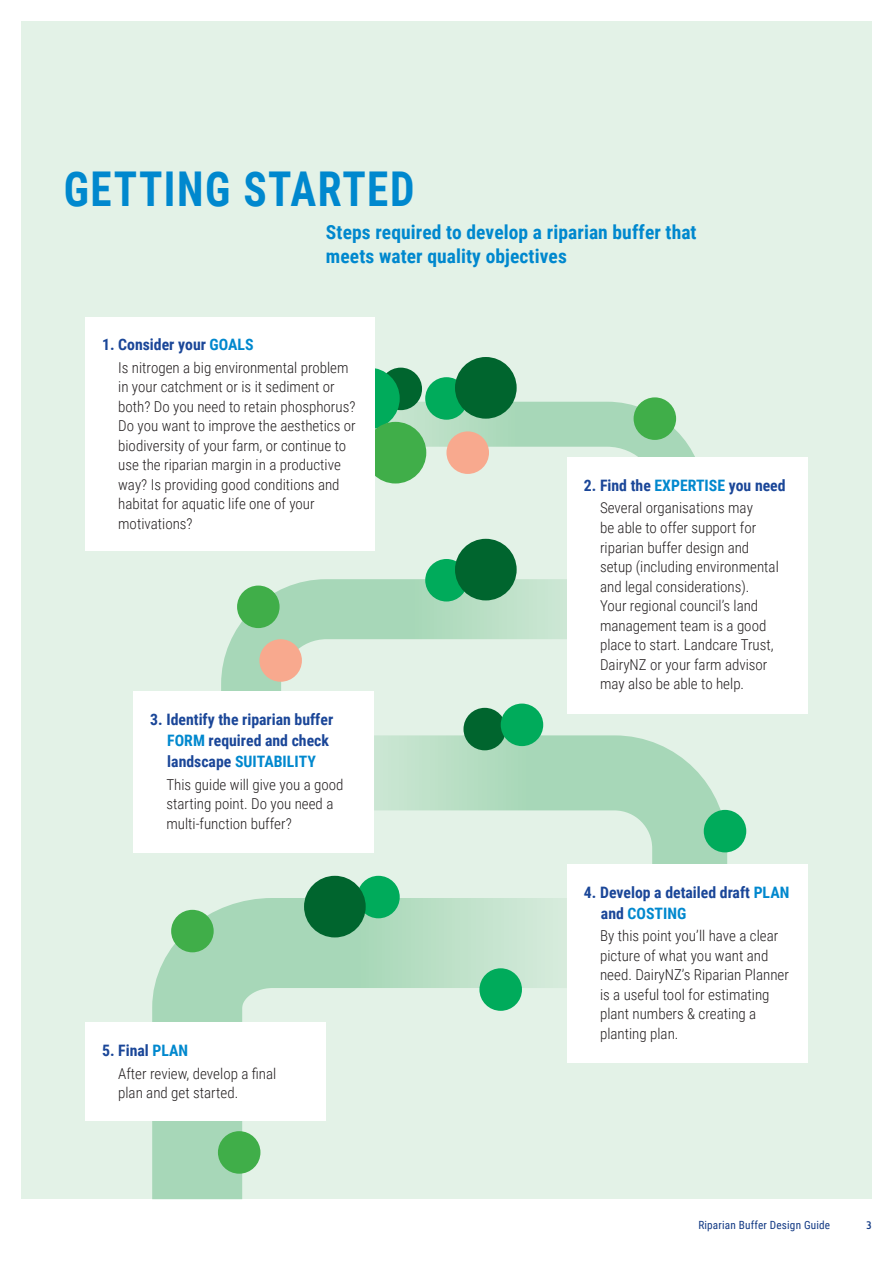
<style>
.page{position:relative;width:893px;height:1263px;background:#fff}
.page>*{position:absolute;margin:0;border:0;box-sizing:border-box;transform-origin:0 0}
.t1{font:700 48px "Roboto Condensed";letter-spacing:.035em;color:#0088ce;scale:.9 1}
.t2{font:700 19.5px/24px "Roboto Condensed";letter-spacing:.005em;color:#0088ce}
.t3{font:700 15.75px/21px "Roboto Condensed";color:#1a4698}
.t4{font:300 15px/19.5px "Roboto Condensed";color:#231f20}
.t5{font:11.25px "Roboto Condensed";letter-spacing:.015em;color:#143b85}
.t6{font:500 11.25px "AF Klampenborg";color:#143b85}
.s1{color:#0088ce}
</style>
<div class="page">
<div style="left:21px;top:21px;width:851px;height:1178px;background:#e3f2e7"></div>
<svg style="left:191px;top:549px;width:376px;height:142px"></svg>
<svg style="left:374px;top:380px;width:321px;height:164px"></svg>
<svg style="left:251px;top:706px;width:496px;height:158px"></svg>
<svg style="left:152px;top:853px;width:505px;height:347px"></svg>
<div style="left:425px;top:377px;width:43px;height:43px;background:#00ab5b;border-radius:50%"></div>
<div style="left:425px;top:559px;width:43px;height:42px;background:#00ab5b;border-radius:50%"></div>
<div style="left:357px;top:876px;width:43px;height:42px;background:#00ab5b;border-radius:50%"></div>
<div style="left:379px;top:368px;width:43px;height:42px;background:#00652e;border-radius:50%"></div>
<div style="left:634px;top:397px;width:42px;height:43px;background:#40ae49;border-radius:50%"></div>
<div style="left:446px;top:431px;width:43px;height:43px;background:#f8a98e;border-radius:50%"></div>
<div style="left:338px;top:368px;width:62px;height:61px;background:#00ab5b;border-radius:50%"></div>
<div style="left:365px;top:422px;width:61px;height:61px;background:#40ae49;border-radius:50%"></div>
<div style="left:455px;top:357px;width:62px;height:62px;background:#00652e;border-radius:50%"></div>
<div style="left:455px;top:539px;width:62px;height:61px;background:#00652e;border-radius:50%"></div>
<div style="left:304px;top:876px;width:62px;height:61px;background:#00652e;border-radius:50%"></div>
<div style="left:463px;top:708px;width:43px;height:42px;background:#00652e;border-radius:50%"></div>
<div style="left:218px;top:1131px;width:42px;height:43px;background:#40ae49;border-radius:50%"></div>
<div style="left:259px;top:639px;width:43px;height:43px;background:#f8a98e;border-radius:50%"></div>
<div style="left:501px;top:703px;width:42px;height:43px;background:#00ab5b;border-radius:50%"></div>
<div style="left:171px;top:910px;width:43px;height:42px;background:#40ae49;border-radius:50%"></div>
<div style="left:237px;top:585px;width:43px;height:43px;background:#40ae49;border-radius:50%"></div>
<div style="left:704px;top:810px;width:42px;height:42px;background:#00ab5b;border-radius:50%"></div>
<div style="left:479px;top:968px;width:43px;height:43px;background:#00ab5b;border-radius:50%"></div>
<div style="left:85px;top:317px;width:289px;height:233px;background:#fff"></div>
<div style="left:567px;top:457px;width:241px;height:257px;background:#fff"></div>
<div style="left:133px;top:691px;width:241px;height:161px;background:#fff"></div>
<div style="left:567px;top:864px;width:241px;height:198px;background:#fff"></div>
<div style="left:85px;top:1022px;width:241px;height:99px;background:#fff"></div>
<h1 class="t1" style="left:64px;top:155px;width:391px">GETTING STARTED</h1>
<h2 class="t2" style="left:326px;top:220px;width:372px">Steps required to develop a riparian buffer that meets water quality objectives</h2>
<p class="t3" style="left:102px;top:333px;width:153px">1. Consider your <span class="s1">GOALS</span></p>
<p class="t4" style="left:118px;top:357px;width:239px">Is nitrogen a big environmental problem in your catchment or is it sediment or both? Do you need to retain phosphorus?<br>Do you want to improve the aesthetics or biodiversity of your farm, or continue to use the riparian margin in a productive way? Is providing good conditions and habitat for aquatic life one of your motivations?</p>
<p class="t3" style="left:167px;top:708px;width:167px;text-indent:-17px">3. Identify the riparian buffer<br><span class="s1">FORM</span> required and check landscape <span class="s1">SUITABILITY</span></p>
<p class="t4" style="left:166px;top:774px;width:179px">This guide will give you a good starting point. Do you need a multi-function buffer?</p>
<p class="t3" style="left:102px;top:1039px;width:88px">5. Final <span class="s1">PLAN</span></p>
<p class="t4" style="left:118px;top:1063px;width:160px">After review, develop a final plan and get started.</p>
<p class="t3" style="left:584px;top:474px;width:203px">2. Find the <span class="s1">EXPERTISE</span> you need</p>
<p class="t4" style="left:600px;top:498px;width:180px">Several organisations may<br>be able to offer support for riparian buffer design and setup (including environmental and legal considerations).<br>Your regional council’s land management team is a good place to start. Landcare Trust,<br>DairyNZ or your farm advisor may also be able to help.</p>
<p class="t3" style="left:601px;top:881px;width:190px;text-indent:-17px">4. Develop a detailed draft <span class="s1">PLAN </span>and <span class="s1">COSTING</span></p>
<p class="t4" style="left:600px;top:926px;width:190px">By this point you’ll have a clear picture of what you want and need. DairyNZ’s Riparian Planner is a useful tool for estimating plant numbers &amp; creating a planting plan.</p>
<p class="t5" style="left:698px;top:1217px;width:133px">Riparian Buffer Design Guide</p>
<p class="t6" style="left:866px;top:1218px;width:7px">3</p>
</div>
